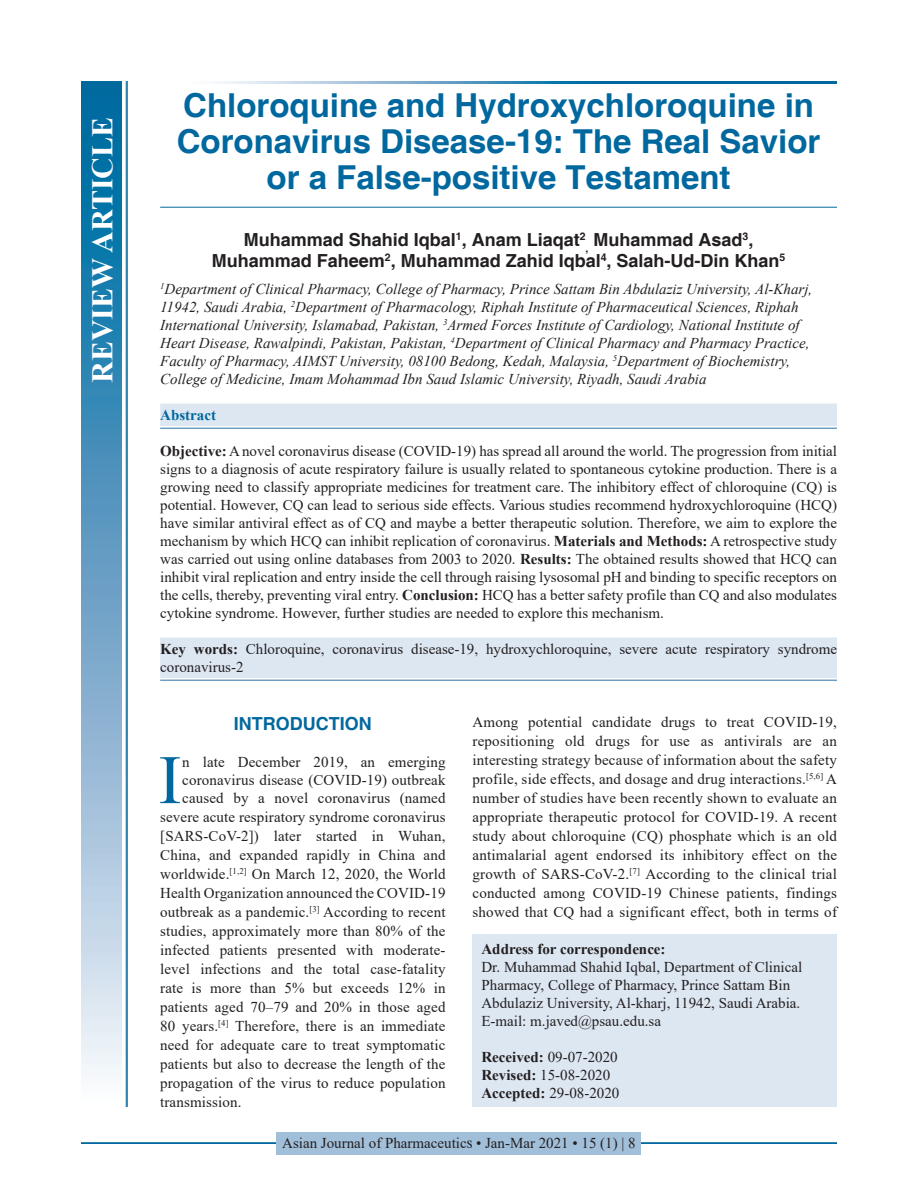
<style>
.page{position:relative;width:918px;height:1188px;background:#fff}
.page>*{position:absolute;margin:0;border:0;box-sizing:border-box;transform-origin:0 0}
.DROP_CAP_TX{font:69.3px "Times New Roman";color:#00689e}
.AT{font:700 33px/36px "Helvetica";color:#00689e;text-align:center}
.AH{font:700 30px "Times New Roman";color:#fff}
.AU{font:700 18px/21px "Helvetica";color:#231f20;text-align:center}
.t1{font:700 18px "Helvetica";color:#00689e}
.ABS{font:15px/18px "Times New Roman";color:#231f20;text-align:justify}
.DROP_CAP_TX-2{font:15px "Times New Roman";letter-spacing:.01em;color:#231f20}
.TX{font:15px/18.9px "Times New Roman";letter-spacing:.015em;color:#231f20;text-align:justify}
.AFF{font:italic 15px/18px "Times New Roman";color:#231f20}
.ADD{font:15px/18px "Times New Roman";color:#231f20}
.KWD_2_L{font:15px/18px "Times New Roman";color:#231f20}
.HIS{font:15px/18px "Times New Roman";color:#231f20}
.RF{font:15px "Times New Roman";color:#231f20}
.ABSH{font:700 15px "Times New Roman";color:#00689e}
.s1{font-weight:700}
</style>
<div class="page">
<hr style="left:81px;top:1142px;width:756px;height:2px;background:#00689e">
<div style="left:277px;top:1132px;width:364px;height:22px;background:#a2bfda"></div>
<hr style="left:160px;top:207px;width:677px;height:1px;background:#00689e">
<div style="left:160px;top:404px;width:677px;height:22px;background:#dde7f2"></div>
<hr style="left:160px;top:428px;width:677px;height:1px;background:#6d9fc6">
<div style="left:160px;top:638px;width:677px;height:40px;background:#dde7f2"></div>
<hr style="left:160px;top:680px;width:677px;height:1px;background:#6d9fc6">
<div style="left:472px;top:935px;width:365px;height:172px;background:#dde7f2"></div>
<svg style="left:215px;top:81px;width:622px;height:3px"></svg>
<div style="left:81px;top:81px;width:41px;height:1026px;background:linear-gradient(to bottom,#005e9a,#f6f0f9)"></div>
<hr style="left:127px;top:81px;width:1px;height:1026px;background:#00689e">
<hr style="left:126px;top:81px;width:1px;height:1026px;background:#00689e">
<p class="AH" style="left:81px;top:383px;width:267px;rotate:-90deg">REVIEW ARTICLE</p>
<p class="AT" style="left:177px;top:89px;width:645px">Chloroquine and Hydroxychloroquine in<br>Coronavirus Disease-19: The Real Savior or a False-positive Testament</p>
<p class="AU" style="left:212px;top:230px;width:575px">Muhammad Shahid Iqbal<sup>1</sup>, Anam Liaqat<sup>2</sup><sub>,</sub> Muhammad Asad<sup>3</sup>,<br>Muhammad Faheem<sup>2</sup>, Muhammad Zahid Iqbal<sup>4</sup>, Salah-Ud-Din Khan<sup>5</sup></p>
<p class="AFF" style="left:160px;top:280px;width:654px"><sup>1</sup>Department of Clinical Pharmacy, College of Pharmacy, Prince Sattam Bin Abdulaziz University, Al-Kharj, 11942, Saudi Arabia, <sup>2</sup>Department of Pharmacology, Riphah Institute of Pharmaceutical Sciences, Riphah International University, Islamabad, Pakistan, <sup>3</sup>Armed Forces Institute of Cardiology, National Institute of Heart Disease, Rawalpindi, Pakistan, Pakistan, <sup>4</sup>Department of Clinical Pharmacy and Pharmacy Practice, Faculty of Pharmacy, AIMST University, 08100 Bedong, Kedah, Malaysia, <sup>5</sup>Department of Biochemistry, College of Medicine, Imam Mohammad Ibn Saud Islamic University, Riyadh, Saudi Arabia</p>
<p class="ABSH" style="left:160px;top:404px;width:57px">Abstract</p>
<p class="ABS" style="left:160px;top:442px;width:678px"><span class="s1">Objective:</span> A novel coronavirus disease (COVID-19) has spread all around the world. The progression from initial signs to a diagnosis of acute respiratory failure is usually related to spontaneous cytokine production. There is a growing need to classify appropriate medicines for treatment care. The inhibitory effect of chloroquine (CQ) is potential. However, CQ can lead to serious side effects. Various studies recommend hydroxychloroquine (HCQ) have similar antiviral effect as of CQ and maybe a better therapeutic solution. Therefore, we aim to explore the mechanism by which HCQ can inhibit replication of coronavirus. <span class="s1">Materials and Methods:</span> A retrospective study was carried out using online databases from 2003 to 2020. <span class="s1">Results:</span> The obtained results showed that HCQ can inhibit viral replication and entry inside the cell through raising lysosomal pH and binding to specific receptors on the cells, thereby, preventing viral entry. <span class="s1">Conclusion:</span> HCQ has a better safety profile than CQ and also modulates cytokine syndrome. However, further studies are needed to explore this mechanism.</p>
<p class="KWD_2_L" style="left:160px;top:640px;width:678px"><span class="s1">Key words:</span> Chloroquine, coronavirus disease-19, hydroxychloroquine, severe acute respiratory syndrome coronavirus-2</p>
<h1 class="t1" style="left:234px;top:713px;width:139px">INTRODUCTION</h1>
<p class="DROP_CAP_TX" style="left:158px;top:731px;width:25px">I</p>
<p class="DROP_CAP_TX-2" style="left:182px;top:752px;width:265px">n late December 2019, an emerging</p>
<p class="DROP_CAP_TX-2" style="left:182px;top:770px;width:265px">coronavirus disease (COVID-19) outbreak</p>
<p class="DROP_CAP_TX-2" style="left:182px;top:788px;width:265px">caused by a novel coronavirus (named</p>
<p class="DROP_CAP_TX-2" style="left:160px;top:807px;width:287px">severe acute respiratory syndrome coronavirus</p>
<p class="DROP_CAP_TX-2" style="left:160px;top:826px;width:287px">[SARS-CoV-2]) later started in Wuhan,</p>
<p class="DROP_CAP_TX-2" style="left:160px;top:844px;width:287px">China, and expanded rapidly in China and</p>
<p class="DROP_CAP_TX-2" style="left:160px;top:863px;width:287px">worldwide.<sup>[1,2]</sup> On March 12, 2020, the World</p>
<p class="DROP_CAP_TX-2" style="left:160px;top:882px;width:287px">Health Organization announced the COVID-19</p>
<p class="DROP_CAP_TX-2" style="left:160px;top:901px;width:287px">outbreak as a pandemic.<sup>[3]</sup> According to recent</p>
<p class="DROP_CAP_TX-2" style="left:160px;top:920px;width:287px">studies, approximately more than 80% of the</p>
<p class="DROP_CAP_TX-2" style="left:160px;top:939px;width:287px">infected patients presented with moderate-</p>
<p class="DROP_CAP_TX-2" style="left:160px;top:958px;width:287px">level infections and the total case-fatality</p>
<p class="DROP_CAP_TX-2" style="left:160px;top:977px;width:287px">rate is more than 5% but exceeds 12% in</p>
<p class="DROP_CAP_TX-2" style="left:160px;top:996px;width:287px">patients aged 70–79 and 20% in those aged</p>
<p class="DROP_CAP_TX-2" style="left:160px;top:1015px;width:287px">80 years.<sup>[4]</sup> Therefore, there is an immediate</p>
<p class="DROP_CAP_TX-2" style="left:160px;top:1034px;width:287px">need for adequate care to treat symptomatic</p>
<p class="DROP_CAP_TX-2" style="left:160px;top:1053px;width:287px">patients but also to decrease the length of the</p>
<p class="DROP_CAP_TX-2" style="left:160px;top:1072px;width:287px">propagation of the virus to reduce population</p>
<p class="DROP_CAP_TX-2" style="left:160px;top:1091px;width:83px">transmission.</p>
<p class="TX" style="left:472px;top:712px;width:366px">Among potential candidate drugs to treat COVID-19, repositioning old drugs for use as antivirals are an interesting strategy because of information about the safety profile, side effects, and dosage and drug interactions.<sup>[5,6]</sup> A number of studies have been recently shown to evaluate an appropriate therapeutic protocol for COVID-19. A recent study about chloroquine (CQ) phosphate which is an old antimalarial agent endorsed its inhibitory effect on the growth of SARS-CoV-2.<sup>[7]</sup> According to the clinical trial conducted among COVID-19 Chinese patients, findings showed that CQ had a significant effect, both in terms of</p>
<p class="ADD" style="left:482px;top:940px;width:322px"><span class="s1">Address for correspondence:<br></span>Dr. Muhammad Shahid Iqbal, Department of Clinical Pharmacy, College of Pharmacy, Prince Sattam Bin Abdulaziz University, Al-kharj, 11942, Saudi Arabia.<br>E-mail: m.javed@psau.edu.sa</p>
<p class="HIS" style="left:482px;top:1048px;width:139px"><span class="s1">Received:</span> 09-07-2020<br><span class="s1">Revised:</span> 15-08-2020<br><span class="s1">Accepted:</span> 29-08-2020</p>
<p class="RF" style="left:282px;top:1133px;width:355px">Asian Journal of Pharmaceutics • Jan-Mar 2021 • 15 (1) | 8</p>
</div>
